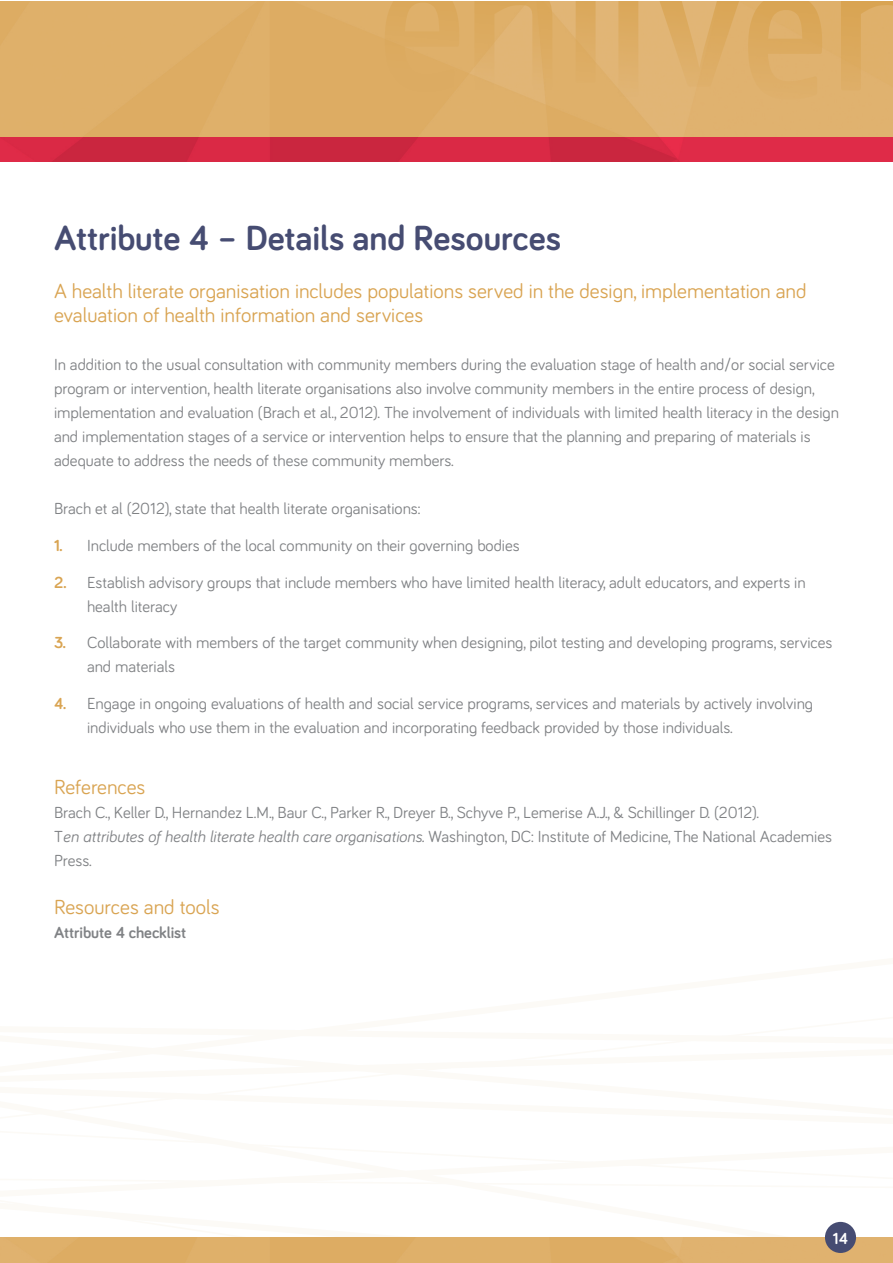
<style>
.page{position:relative;width:893px;height:1263px;background:#fff}
.page>*{position:absolute;margin:0;border:0;box-sizing:border-box;transform-origin:0 0}
.t1{font:700 36px "Bariol";color:#464c72}
.t2{font:21px/24px "Bariol";color:#d9a452}
.t3{font:16.5px/24px "Bariol";color:#808285}
.t4{font:700 16.5px "Bariol";color:#808285}
.t5{font:700 16.5px "Bariol";color:#fff}
.s1{font-weight:700;color:#d9a452}
.s2{font-style:italic}
</style>
<div class="page">
<img style="left:0;top:137px;width:892px;height:25px">
<div style="left:0;top:1px;width:892px;height:136px;background:#dfb06a"></div>
<div style="left:0;top:1237px;width:892px;height:26px;background:#dfb06a"></div>
<div style="left:576px;top:1px;width:20px;height:82px;background:#ddac63"></div>
<svg style="left:618px;top:1px;width:20px;height:97px;background:#ddad67"></svg>
<svg style="left:655px;top:1px;width:167px;height:99px;background:#deaf69"></svg>
<svg style="left:841px;top:1px;width:51px;height:89px;background:#ddac64"></svg>
<div style="left:385px;top:1px;width:74px;height:92px;background:#dcab62"></div>
<svg style="left:474px;top:1px;width:78px;height:90px;background:#deaf6a"></svg>
<div style="left:825px;top:1222px;width:31px;height:31px;background:#464c72;border-radius:50%"></div>
<h1 class="t1" style="left:54px;top:213px;width:509px">Attribute 4 – Details and Resources</h1>
<p class="t2" style="left:54px;top:278px;width:754px">A health literate organisation includes populations served in the design, implementation and evaluation of health information and services</p>
<p class="t3" style="left:54px;top:352px;width:786px">In addition to the usual consultation with community members during the evaluation stage of health and/or social service program or intervention, health literate organisations also involve community members in the entire process of design, implementation and evaluation (Brach et al., 2012). The involvement of individuals with limited health literacy in the design and implementation stages of a service or intervention helps to ensure that the planning and preparing of materials is adequate to address the needs of these community members.</p>
<p class="t3" style="left:54px;top:496px;width:368px">Brach et al (2012), state that health literate organisations:</p>
<p class="t3" style="left:54px;top:533px;width:467px"><span class="s1">1.</span> Include members of the local community on their governing bodies</p>
<p class="t3" style="left:87px;top:569px;width:720px;text-indent:-33px"><span class="s1">2.</span> Establish advisory groups that include members who have limited health literacy, adult educators, and experts in health literacy</p>
<p class="t3" style="left:87px;top:630px;width:747px;text-indent:-33px"><span class="s1">3.</span> Collaborate with members of the target community when designing, pilot testing and developing programs, services and materials</p>
<p class="t3" style="left:87px;top:691px;width:728px;text-indent:-33px"><span class="s1">4.</span> Engage in ongoing evaluations of health and social service programs, services and materials by actively involving individuals who use them in the evaluation and incorporating feedback provided by those individuals.</p>
<p class="t2" style="left:54px;top:774px;width:93px">References</p>
<p class="t3" style="left:54px;top:800px;width:780px">Brach C., Keller D., Hernandez L.M., Baur C., Parker R., Dreyer B., Schyve P., Lemerise A.J., &amp; Schillinger D. (2012).<br>T<span class="s2">en attributes of health literate health care organisations.</span> Washington, DC: Institute of Medicine, The National Academies<br>Press.</p>
<p class="t2" style="left:54px;top:894px;width:167px">Resources and tools</p>
<p class="t4" style="left:54px;top:921px;width:134px">Attribute 4 checklist</p>
<p class="t5" style="left:833px;top:1227px;width:17px">14</p>
</div>
